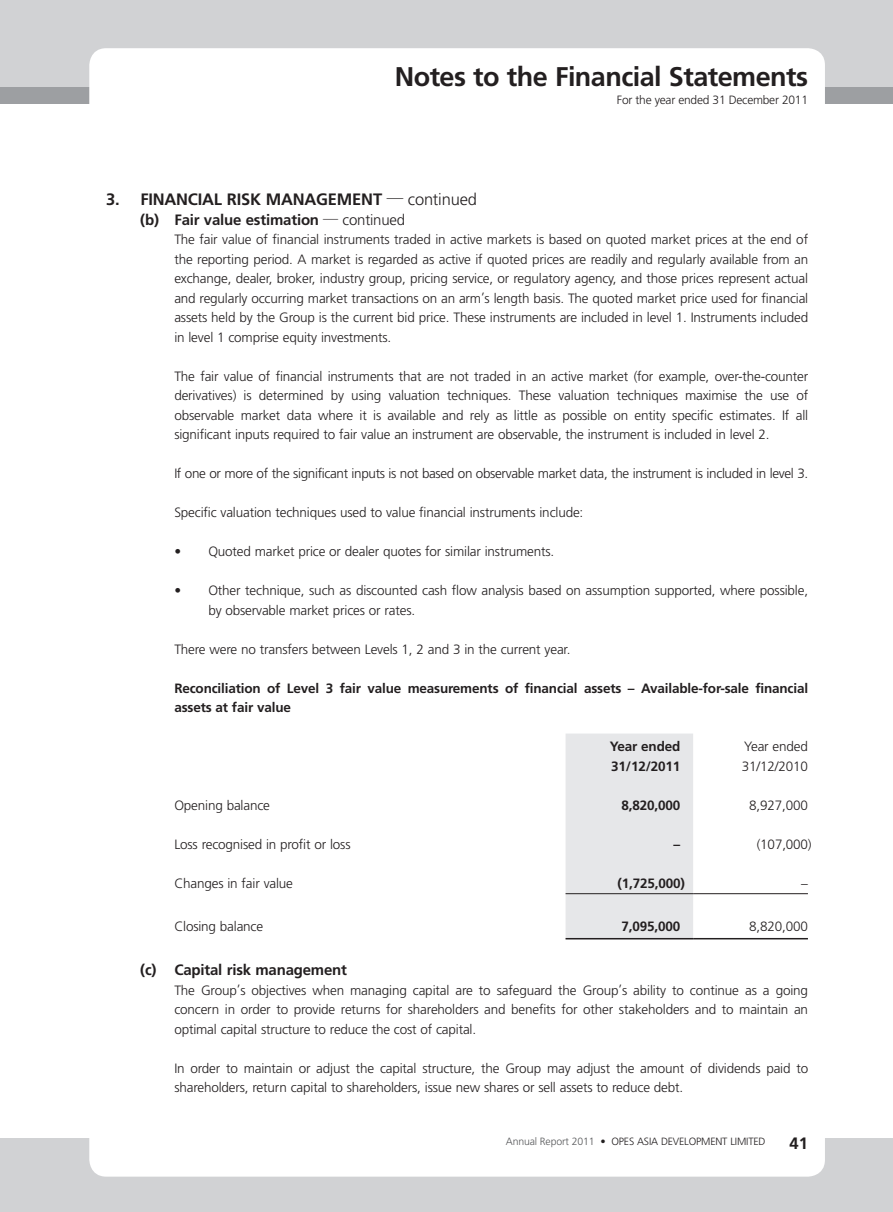
<style>
.page{position:relative;width:893px;height:1212px;background:#fff}
.page>*{position:absolute;margin:0;border:0;box-sizing:border-box;transform-origin:0 0}
.t1{font:700 27px "Frutiger LT Std";letter-spacing:-.02em;color:#231f20}
.Heading_1{font:700 16.5px "Frutiger LT Std";letter-spacing:-.01em;color:#231f20}
.Heading_2{font:700 15px "Frutiger LT Std";letter-spacing:-.01em;color:#231f20}
.Body_Text{font:300 13.5px/19.5px "Frutiger LT Std";letter-spacing:-.01em;color:#231f20;text-align:justify}
.Body_Text-2{font:700 13.5px/19.5px "Frutiger LT Std";letter-spacing:-.01em;color:#231f20}
.t2{font:300 12px "Frutiger LT Std";letter-spacing:-.02em;color:#231f20}
.t3{font:300 10.5px "Frutiger LT Std";letter-spacing:-.015em;color:#231f20}
.s1{font-family:"M Hei HK";font-weight:300}
.s2{font-weight:300}
.s3{color:#57585a}
</style>
<div class="page">
<div style="left:0;top:86px;width:893px;height:17px;background:#9d9fa2"></div>
<div style="left:0;top:0;width:893px;height:86px;background:#d1d2d4"></div>
<div style="left:89px;top:48px;width:736px;height:77px;background:#fff;border-radius:17px"></div>
<div style="left:0;top:1138px;width:893px;height:74px;background:#d1d2d4"></div>
<div style="left:89px;top:1100px;width:736px;height:76px;background:#fff;border-radius:17px"></div>
<div style="left:566px;top:733px;width:127px;height:205px;background:#e6e7e9"></div>
<hr style="left:566px;top:893px;width:127px;height:1px;background:#231f20">
<hr style="left:693px;top:893px;width:115px;height:1px;background:#231f20">
<hr style="left:566px;top:938px;width:127px;height:1px;background:#231f20">
<hr style="left:693px;top:938px;width:115px;height:1px;background:#231f20">
<h1 class="t1" style="left:395px;top:61px;width:415px">Notes to the Financial Statements</h1>
<p class="t2" style="left:617px;top:93px;width:193px">For the year ended 31 December 2011</p>
<p class="Heading_1" style="left:106px;top:190px;width:372px">3. FINANCIAL RISK MANAGEMENT <span class="s1">—</span> <span class="s2">continued</span></p>
<p class="Heading_2" style="left:140px;top:211px;width:266px">(b) Fair value estimation <span class="s1">—</span> <span class="s2">continued</span></p>
<p class="Body_Text" style="left:174px;top:230px;width:635px">The fair value of financial instruments traded in active markets is based on quoted market prices at the end of the reporting period. A market is regarded as active if quoted prices are readily and regularly available from an exchange, dealer, broker, industry group, pricing service, or regulatory agency, and those prices represent actual and regularly occurring market transactions on an arm’s length basis. The quoted market price used for financial assets held by the Group is the current bid price. These instruments are included in level 1. Instruments included in level 1 comprise equity investments.</p>
<p class="Body_Text" style="left:174px;top:367px;width:635px">The fair value of financial instruments that are not traded in an active market (for example, over-the-counter derivatives) is determined by using valuation techniques. These valuation techniques maximise the use of observable market data where it is available and rely as little as possible on entity specific estimates. If all significant inputs required to fair value an instrument are observable, the instrument is included in level 2.</p>
<p class="Body_Text" style="left:174px;top:464px;width:635px">If one or more of the significant inputs is not based on observable market data, the instrument is included in level 3.</p>
<p class="Body_Text" style="left:174px;top:503px;width:410px">Specific valuation techniques used to value financial instruments include:</p>
<p class="Body_Text" style="left:174px;top:542px;width:381px">• Quoted market price or dealer quotes for similar instruments.</p>
<p class="Body_Text" style="left:208px;top:581px;width:601px;text-indent:-34px">• Other technique, such as discounted cash flow analysis based on assumption supported, where possible, by observable market prices or rates.</p>
<p class="Body_Text" style="left:174px;top:640px;width:398px">There were no transfers between Levels 1, 2 and 3 in the current year.</p>
<p class="Body_Text-2" style="left:174px;top:678px;width:635px">Reconciliation of Level 3 fair value measurements of financial assets – Available-for-sale financial assets at fair value</p>
<p class="Body_Text-2" style="left:610px;top:737px;width:72px">Year ended</p>
<p class="Body_Text-2" style="left:611px;top:756px;width:71px">31/12/2011</p>
<p class="Body_Text" style="left:744px;top:737px;width:65px">Year ended</p>
<p class="Body_Text" style="left:742px;top:757px;width:68px">31/12/2010</p>
<p class="Body_Text" style="left:174px;top:796px;width:97px">Opening balance</p>
<p class="Body_Text-2" style="left:622px;top:795px;width:60px">8,820,000</p>
<p class="Body_Text" style="left:749px;top:796px;width:60px">8,927,000</p>
<p class="Body_Text" style="left:174px;top:835px;width:178px">Loss recognised in profit or loss</p>
<p class="Body_Text-2" style="left:674px;top:834px;width:8px">–</p>
<p class="Body_Text" style="left:757px;top:835px;width:56px">(107,000)</p>
<p class="Body_Text" style="left:174px;top:874px;width:120px">Changes in fair value</p>
<p class="Body_Text-2" style="left:617px;top:873px;width:69px">(1,725,000)</p>
<p class="Body_Text" style="left:801px;top:874px;width:8px">–</p>
<p class="Body_Text" style="left:174px;top:917px;width:90px">Closing balance</p>
<p class="Body_Text-2" style="left:622px;top:917px;width:60px">7,095,000</p>
<p class="Body_Text" style="left:749px;top:917px;width:60px">8,820,000</p>
<p class="Heading_2" style="left:140px;top:961px;width:208px">(c) Capital risk management</p>
<p class="Body_Text" style="left:174px;top:980px;width:635px">The Group’s objectives when managing capital are to safeguard the Group’s ability to continue as a going concern in order to provide returns for shareholders and benefits for other stakeholders and to maintain an optimal capital structure to reduce the cost of capital.</p>
<p class="Body_Text" style="left:174px;top:1058px;width:635px">In order to maintain or adjust the capital structure, the Group may adjust the amount of dividends paid to shareholders, return capital to shareholders, issue new shares or sell assets to reduce debt.</p>
<p class="t3" style="left:506px;top:1135px;width:261px"><span class="s3">Annual Report 2011</span> • OPES ASIA DEVELOPMENT LIMITED</p>
<p class="Heading_1" style="left:790px;top:1133px;width:20px">41</p>
</div>
